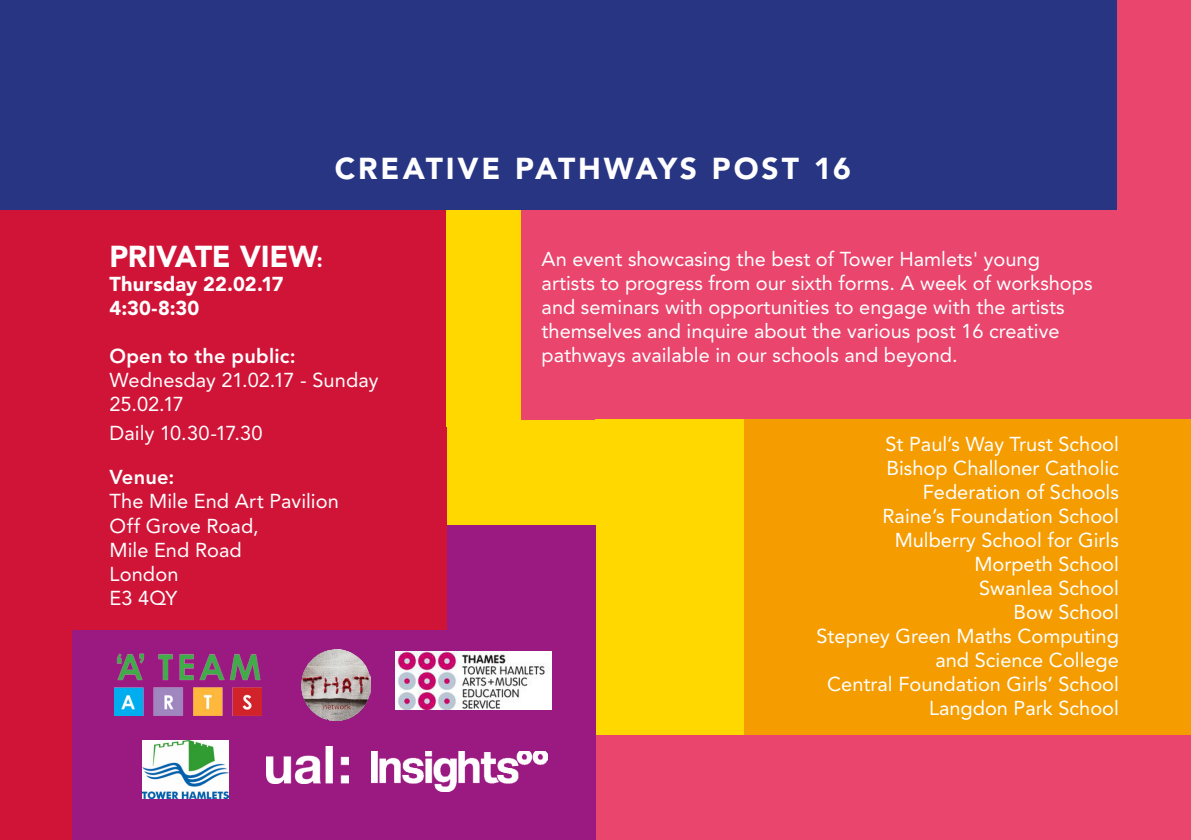
<style>
.page{position:relative;width:1191px;height:840px;background:#fff}
.page>*{position:absolute;margin:0;border:0;box-sizing:border-box;transform-origin:0 0}
.t1{font:900 30px "Avenir";letter-spacing:.09em;color:#fff}
.t2{font:900 30px "Avenir";letter-spacing:-.005em;color:#fff}
.t3{font:20px/24px "Avenir";color:#fff}
.t4{font:900 20px/24px "Avenir";letter-spacing:.005em;color:#fff}
.t5{font:800 20px "Avenir";letter-spacing:.01em;color:#fff}
.s1{font-size:20px}
</style>
<div class="page">
<div style="left:1102px;top:734px;width:89px;height:105px;background:#e9456d"></div>
<div style="left:743px;top:734px;width:373px;height:105px;background:#e9456d"></div>
<div style="left:0;top:210px;width:74px;height:419px;background:#d01437"></div>
<div style="left:1116px;top:315px;width:75px;height:105px;background:#e9456d"></div>
<div style="left:446px;top:420px;width:221px;height:104px;background:#ffd800"></div>
<div style="left:0;top:629px;width:74px;height:210px;background:#d01437"></div>
<div style="left:446px;top:734px;width:298px;height:105px;background:#e9456d"></div>
<div style="left:521px;top:210px;width:598px;height:210px;background:#e9456d"></div>
<div style="left:72px;top:209px;width:374px;height:420px;background:#d01437"></div>
<div style="left:743px;top:420px;width:448px;height:314px;background:#f59c00"></div>
<div style="left:446px;top:210px;width:75px;height:216px;background:#ffd800"></div>
<div style="left:595px;top:420px;width:149px;height:314px;background:#ffd800"></div>
<div style="left:446px;top:524px;width:149px;height:120px;background:#9b1a81"></div>
<div style="left:1116px;top:0;width:75px;height:318px;background:#e9456d"></div>
<div style="left:0;top:0;width:1116px;height:209px;background:#283583"></div>
<div style="left:72px;top:629px;width:523px;height:210px;background:#9b1a81"></div>
<img style="left:114px;top:653px;width:147px;height:62px">
<img style="left:266px;top:746px;width:82px;height:37px">
<img style="left:371px;top:751px;width:177px;height:39px">
<img style="left:395px;top:651px;width:156px;height:58px">
<img style="left:142px;top:740px;width:86px;height:58px">
<img style="left:301px;top:649px;width:69px;height:71px">
<h1 class="t1" style="left:335px;top:150px;width:517px">CREATIVE PATHWAYS POST 16</h1>
<h1 class="t2" style="left:109px;top:238px;width:215px">PRIVATE VIEW<span class="s1">:</span></h1>
<p class="t4" style="left:109px;top:271px;width:175px">Thursday 22.02.17<br>4:30-8:30</p>
<p class="t5" style="left:109px;top:344px;width:188px">Open to the public:</p>
<p class="t3" style="left:109px;top:368px;width:270px">Wednesday 21.02.17 - Sunday<br>25.02.17</p>
<p class="t3" style="left:109px;top:420px;width:155px">Daily 10.30-17.30</p>
<p class="t5" style="left:109px;top:465px;width:66px">Venue:</p>
<p class="t3" style="left:109px;top:489px;width:231px">The Mile End Art Pavilion<br>Off Grove Road,<br>Mile End Road<br>London<br>E3 4QY</p>
<p class="t3" style="left:541px;top:246px;width:552px">An event showcasing the best of Tower Hamlets' young artists to progress from our sixth forms. A week of workshops and seminars with opportunities to engage with the artists themselves and inquire about the various post 16 creative pathways available in our schools and beyond.</p>
<p class="t3" style="left:816px;top:432px;width:304px;text-align:right">St Paul’s Way Trust School<br>Bishop Challoner Catholic<br>Federation of Schools<br>Raine’s Foundation School<br>Mulberry School for Girls<br>Morpeth School<br>Swanlea School<br>Bow School<br>Stepney Green Maths Computing and Science College<br>Central Foundation Girls’ School<br>Langdon Park School</p>
</div>
